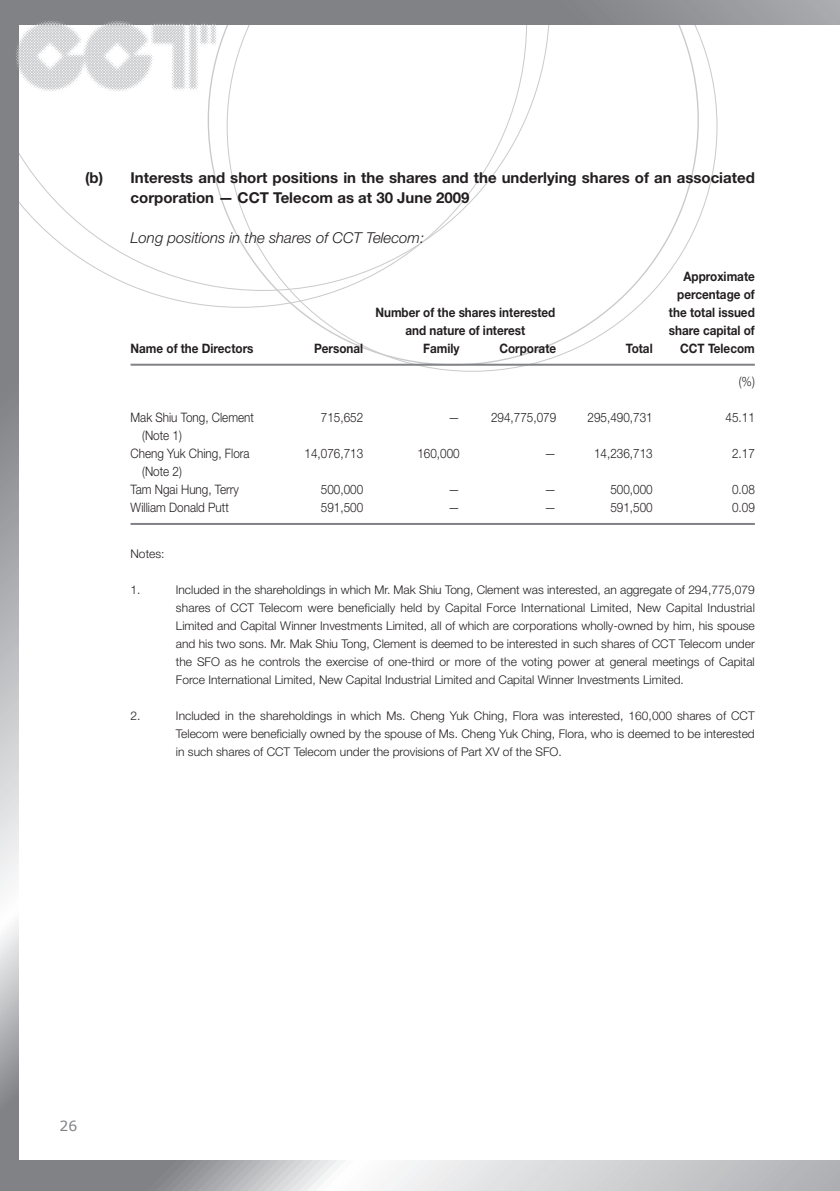
<style>
.page{position:relative;width:840px;height:1191px;background:#fff}
.page>*{position:absolute;margin:0;border:0;box-sizing:border-box;transform-origin:0 0}
.t1{font:700 15px/20px "Helvetica Neue LT Std";color:#231f20}
.t2{font:italic 300 15px "Helvetica Neue LT Std";color:#231f20}
.t3{font:14px "Verdana";color:#808285}
.t4{font:300 13px/18px "Helvetica Neue LT Std";color:#231f20;scale:.9 1}
.t5{font:700 13px/18px "Helvetica Neue LT Std";color:#231f20;text-align:center;scale:.9 1}
.t6{font:300 12px/18px "Helvetica Neue LT Std";color:#231f20;text-align:justify}
</style>
<div class="page">
<svg style="left:227px;top:25px;width:490px;height:346px"></svg>
<svg style="left:144px;top:291px;width:382px;height:17px"></svg>
<svg style="left:19px;top:25px;width:530px;height:266px"></svg>
<svg style="left:19px;top:0;width:820px;height:25px"></svg>
<svg style="left:0;top:0;width:19px;height:1160px"></svg>
<svg style="left:0;top:1160px;width:839px;height:31px"></svg>
<img style="left:11px;top:17px;width:211px;height:78px">
<hr style="left:130px;top:364px;width:624px;height:2px;background:#808285">
<hr style="left:130px;top:523px;width:624px;height:2px;background:#808285">
<p class="t1" style="left:130px;top:169px;width:625px;text-indent:-45px">(b) Interests and short positions in the shares and the underlying shares of an associated corporation — CCT Telecom as at 30 June 2009</p>
<p class="t2" style="left:130px;top:232px;width:295px">Long positions in the shares of CCT Telecom:</p>
<p class="t5" style="left:375px;top:305px;width:201px">Number of the shares interested and nature of interest</p>
<p class="t5" style="left:668px;top:269px;width:97px;text-align:right">Approximate percentage of the total issued share capital of</p>
<p class="t5" style="left:130px;top:341px;width:138px">Name of the Directors</p>
<p class="t5" style="left:314px;top:341px;width:56px">Personal</p>
<p class="t5" style="left:423px;top:341px;width:42px">Family</p>
<p class="t5" style="left:499px;top:341px;width:65px">Corporate</p>
<p class="t5" style="left:625px;top:341px;width:31px">Total</p>
<p class="t5" style="left:680px;top:341px;width:84px">CCT Telecom</p>
<p class="t4" style="left:738px;top:374px;width:19px">(%)</p>
<p class="t4" style="left:142px;top:410px;width:126px;text-indent:-12px">Mak Shiu Tong, Clement (Note 1)</p>
<p class="t4" style="left:321px;top:410px;width:48px">715,652</p>
<p class="t4" style="left:448px;top:410px;width:15px">—</p>
<p class="t4" style="left:491px;top:410px;width:74px">294,775,079</p>
<p class="t4" style="left:587px;top:410px;width:74px">295,490,731</p>
<p class="t4" style="left:725px;top:410px;width:34px">45.11</p>
<p class="t4" style="left:142px;top:446px;width:121px;text-indent:-12px">Cheng Yuk Ching, Flora (Note 2)</p>
<p class="t4" style="left:304px;top:446px;width:67px">14,076,713</p>
<p class="t4" style="left:417px;top:446px;width:48px">160,000</p>
<p class="t4" style="left:544px;top:446px;width:14px">—</p>
<p class="t4" style="left:593px;top:446px;width:67px">14,236,713</p>
<p class="t4" style="left:731px;top:446px;width:27px">2.17</p>
<p class="t4" style="left:130px;top:482px;width:122px">Tam Ngai Hung, Terry</p>
<p class="t4" style="left:321px;top:482px;width:48px">500,000</p>
<p class="t4" style="left:448px;top:482px;width:15px">—</p>
<p class="t4" style="left:544px;top:482px;width:14px">—</p>
<p class="t4" style="left:610px;top:482px;width:48px">500,000</p>
<p class="t4" style="left:731px;top:482px;width:27px">0.08</p>
<p class="t4" style="left:130px;top:500px;width:111px">William Donald Putt</p>
<p class="t4" style="left:321px;top:500px;width:48px">591,500</p>
<p class="t4" style="left:448px;top:500px;width:15px">—</p>
<p class="t4" style="left:544px;top:500px;width:14px">—</p>
<p class="t4" style="left:610px;top:500px;width:48px">591,500</p>
<p class="t4" style="left:731px;top:500px;width:27px">0.09</p>
<p class="t6" style="left:130px;top:546px;width:36px">Notes:</p>
<p class="t6" style="left:130px;top:582px;width:11px">1.</p>
<p class="t6" style="left:176px;top:582px;width:580px">Included in the shareholdings in which Mr. Mak Shiu Tong, Clement was interested, an aggregate of 294,775,079 shares of CCT Telecom were beneficially held by Capital Force International Limited, New Capital Industrial Limited and Capital Winner Investments Limited, all of which are corporations wholly-owned by him, his spouse and his two sons. Mr. Mak Shiu Tong, Clement is deemed to be interested in such shares of CCT Telecom under the SFO as he controls the exercise of one-third or more of the voting power at general meetings of Capital Force International Limited, New Capital Industrial Limited and Capital Winner Investments Limited.</p>
<p class="t6" style="left:130px;top:708px;width:12px">2.</p>
<p class="t6" style="left:176px;top:708px;width:580px">Included in the shareholdings in which Ms. Cheng Yuk Ching, Flora was interested, 160,000 shares of CCT Telecom were beneficially owned by the spouse of Ms. Cheng Yuk Ching, Flora, who is deemed to be interested in such shares of CCT Telecom under the provisions of Part XV of the SFO.</p>
<p class="t3" style="left:60px;top:1116px;width:19px">26</p>
</div>
